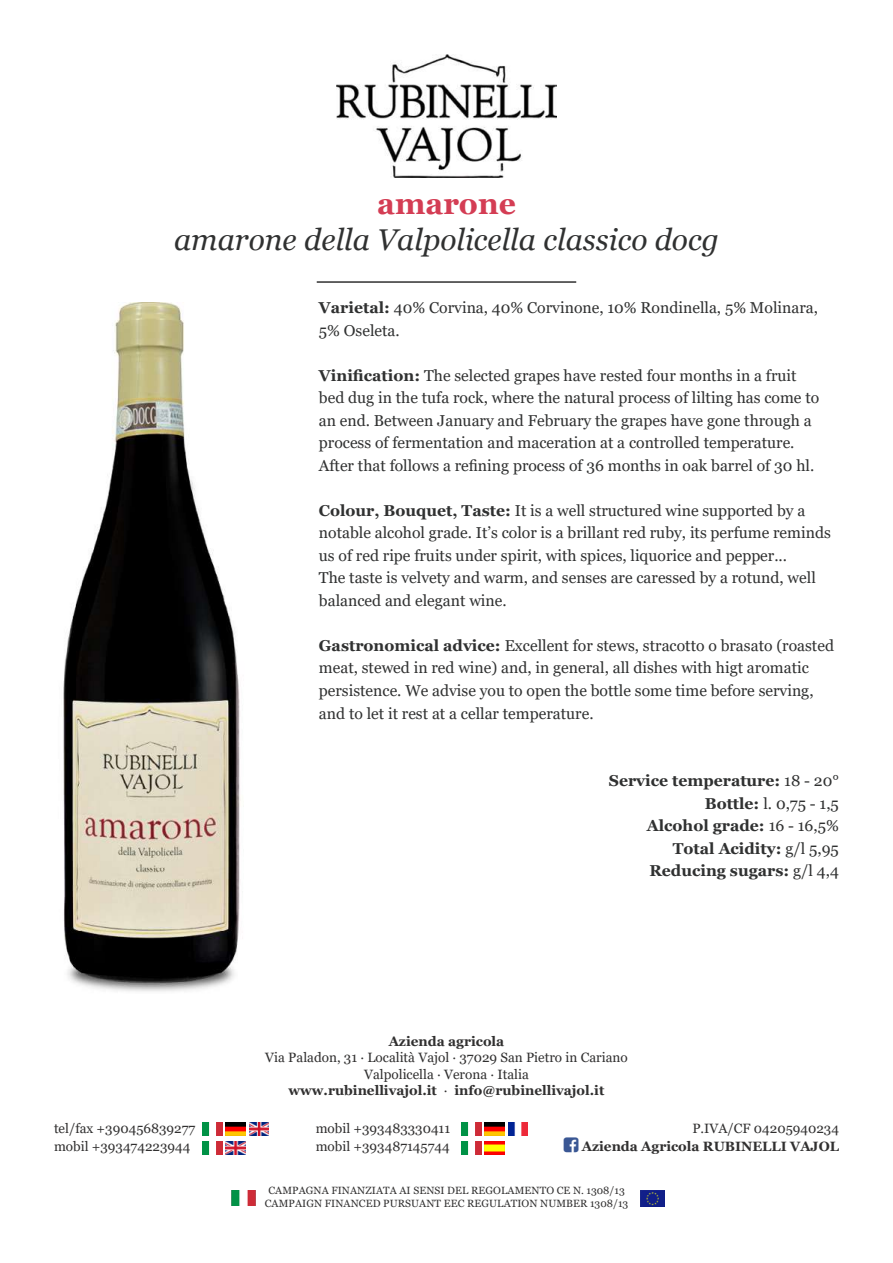
<style>
.page{position:relative;width:893px;height:1263px;background:#fff}
.page>*{position:absolute;margin:0;border:0;box-sizing:border-box;transform-origin:0 0}
.t1{font:italic 30px "Georgia";color:#303131}
.t2{font:700 30px "Georgia";color:#d43d54}
.t3{font:15.75px/22.5px "Georgia";color:#303131}
.t4{font:700 15.75px/22.5px "Georgia";color:#303131;text-align:right}
.t5{font:13.5px/16.2px "Georgia";color:#313030}
.t6{font:700 13.5px "Georgia";color:#313030}
.t7{font:10.5px/13.5px "Georgia";letter-spacing:.01em;color:#313030;text-align:center}
.s1{font-weight:700}
.s2{font-weight:400}
</style>
<div class="page">
<img style="left:231px;top:1190px;width:25px;height:16px">
<img style="left:640px;top:1190px;width:24px;height:17px">
<img style="left:508px;top:1123px;width:20px;height:13px">
<img style="left:485px;top:1123px;width:19px;height:13px">
<img style="left:485px;top:1141px;width:19px;height:13px">
<img style="left:461px;top:1123px;width:20px;height:13px">
<img style="left:461px;top:1141px;width:20px;height:13px">
<img style="left:226px;top:1123px;width:19px;height:13px">
<img style="left:226px;top:1141px;width:19px;height:13px">
<img style="left:249px;top:1123px;width:20px;height:13px">
<img style="left:202px;top:1123px;width:20px;height:13px">
<img style="left:202px;top:1141px;width:20px;height:13px">
<img style="left:336px;top:54px;width:221px;height:124px">
<hr style="left:317px;top:281px;width:259px;height:2px;background:#303131">
<img style="left:63px;top:303px;width:178px;height:689px">
<h1 class="t2" style="left:377px;top:184px;width:140px">amarone</h1>
<h1 class="t1" style="left:174px;top:221px;width:546px">amarone della Valpolicella classico docg</h1>
<p class="t3" style="left:319px;top:297px;width:501px"><span class="s1">Varietal:</span> 40% Corvina, 40% Corvinone, 10% Rondinella, 5% Molinara,<br>5% Oseleta.</p>
<p class="t3" style="left:319px;top:364px;width:502px"><span class="s1">Vinification:</span> The selected grapes have rested four months in a fruit bed dug in the tufa rock, where the natural process of lilting has come to an end. Between January and February the grapes have gone through a process of fermentation and maceration at a controlled temperature.<br>After that follows a refining process of 36 months in oak barrel of 30 hl.</p>
<p class="t3" style="left:319px;top:500px;width:513px"><span class="s1">Colour, Bouquet, Taste:</span> It is a well structured wine supported by a notable alcohol grade. It’s color is a brillant red ruby, its perfume reminds us of red ripe fruits under spirit, with spices, liquorice and pepper...<br>The taste is velvety and warm, and senses are caressed by a rotund, well balanced and elegant wine.</p>
<p class="t3" style="left:319px;top:635px;width:517px"><span class="s1">Gastronomical advice:</span> Excellent for stews, stracotto o brasato (roasted meat, stewed in red wine) and, in general, all dishes with higt aromatic persistence. We advise you to open the bottle some time before serving, and to let it rest at a cellar temperature.</p>
<p class="t4" style="left:609px;top:769px;width:232px">Service temperature: <span class="s2">18 - 20°<br></span>Bottle: <span class="s2">l. 0,75 - 1,5<br></span>Alcohol grade: <span class="s2">16 - 16,5%<br></span>Total Acidity: <span class="s2">g/l 5,95<br></span>Reducing sugars: <span class="s2">g/l 4,4</span></p>
<p class="t6" style="left:389px;top:1033px;width:117px">Azienda agricola</p>
<p class="t5" style="left:265px;top:1050px;width:364px;text-align:center">Via Paladon, 31 · Località Vajol · 37029 San Pietro in Cariano<br>Valpolicella · Verona · Italia<br><span class="s1">www.rubinellivajol.it</span> · <span class="s1">info@rubinellivajol.it</span></p>
<p class="t5" style="left:54px;top:1119px;width:143px;line-height:18px">tel/fax +390456839277 mobil +393474223944</p>
<p class="t5" style="left:316px;top:1119px;width:136px;line-height:18px">mobil +393483330411 mobil +393487145744</p>
<p class="t5" style="left:692px;top:1120px;width:148px">P.IVA/CF 04205940234</p>
<p class="t6" style="left:582px;top:1137px;width:259px">Azienda Agricola RUBINELLI VAJOL</p>
<p class="t7" style="left:265px;top:1183px;width:365px">CAMPAGNA FINANZIATA AI SENSI DEL REGOLAMENTO CE N. 1308/13<br>CAMPAIGN FINANCED PURSUANT EEC REGULATION NUMBER 1308/13</p>
</div>
